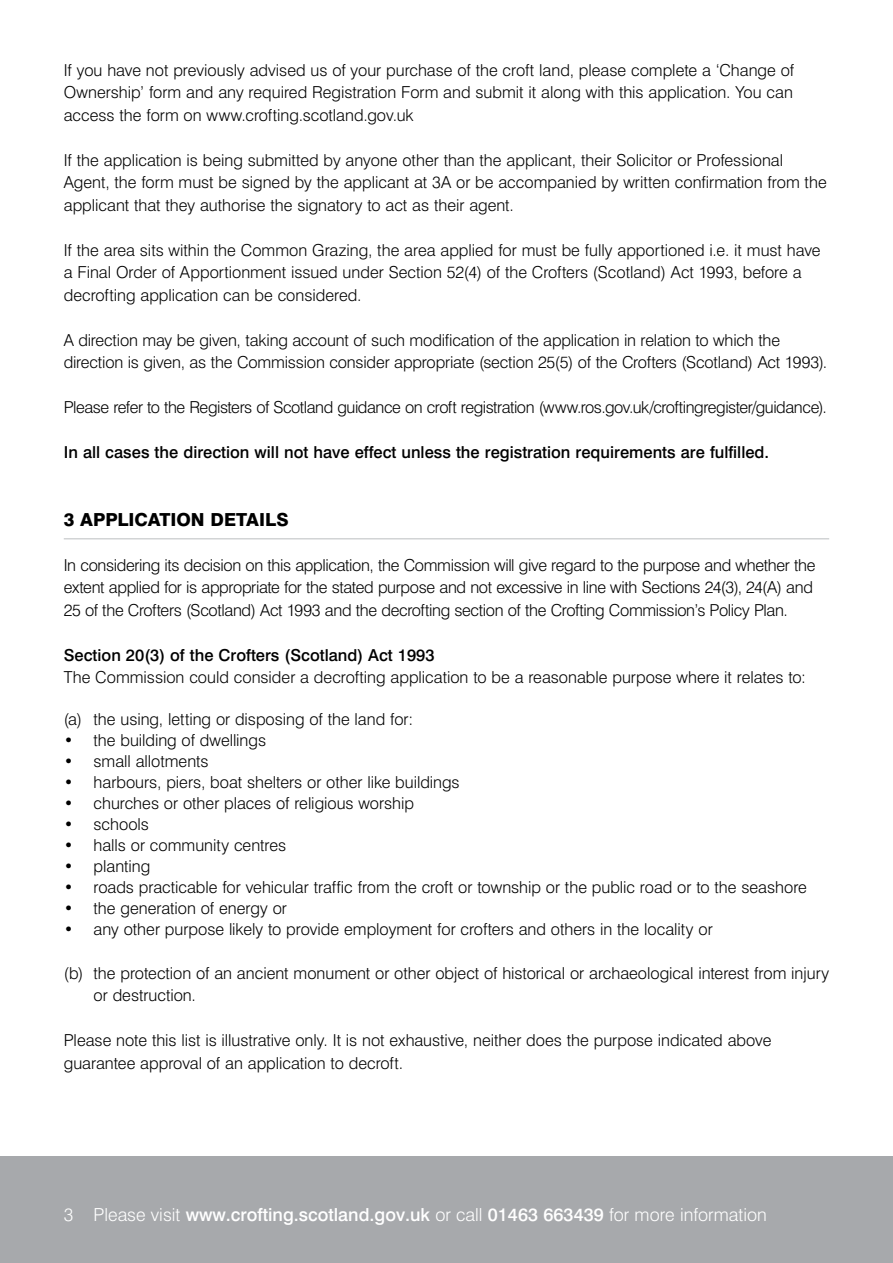
<style>
.page{position:relative;width:893px;height:1263px;background:#fff}
.page>*{position:absolute;margin:0;border:0;box-sizing:border-box;transform-origin:0 0}
.t1{font:500 18px "Swiss 721 BT";color:#fff}
.t2{font:800 18px "Swiss 721 BT";color:#000}
.t3{font:300 16.5px/22.5px "Swiss 721 BT";letter-spacing:-.005em;color:#000}
.t4{font:500 16.5px "Swiss 721 BT";color:#000}
.t5{font:300 16.5px "Swiss 721 BT";letter-spacing:-.03em;color:#000}
.s1{font-weight:300}
</style>
<div class="page">
<div style="left:0;top:1157px;width:893px;height:106px;background:#a7a9ac"></div>
<hr style="left:64px;top:538px;width:765px;height:1px;background:#bcbec0">
<p class="t3" style="left:64px;top:58px;width:732px;text-align:justify">If you have not previously advised us of your purchase of the croft land, please complete a ‘Change of Ownership’ form and any required Registration Form and submit it along with this application. You can access the form on www.crofting.scotland.gov.uk</p>
<p class="t3" style="left:64px;top:148px;width:764px">If the application is being submitted by anyone other than the applicant, their Solicitor or Professional<br>Agent, the form must be signed by the applicant at 3A or be accompanied by written confirmation from the applicant that they authorise the signatory to act as their agent.</p>
<p class="t3" style="left:64px;top:238px;width:758px">If the area sits within the Common Grazing, the area applied for must be fully apportioned i.e. it must have a Final Order of Apportionment issued under Section 52(4) of the Crofters (Scotland) Act 1993, before a decrofting application can be considered.</p>
<p class="t3" style="left:64px;top:328px;width:765px">A direction may be given, taking account of such modification of the application in relation to which the direction is given, as the Commission consider appropriate (section 25(5) of the Crofters (Scotland) Act 1993).</p>
<p class="t5" style="left:64px;top:397px;width:764px">Please refer to the Registers of Scotland guidance on croft registration (www.ros.gov.uk/croftingregister/guidance).</p>
<p class="t4" style="left:64px;top:442px;width:707px">In all cases the direction will not have effect unless the registration requirements are fulfilled.</p>
<p class="t2" style="left:64px;top:508px;width:226px">3 APPLICATION DETAILS</p>
<p class="t3" style="left:64px;top:553px;width:753px">In considering its decision on this application, the Commission will give regard to the purpose and whether the extent applied for is appropriate for the stated purpose and not excessive in line with Sections 24(3), 24(A) and<br>25 of the Crofters (Scotland) Act 1993 and the decrofting section of the Crofting Commission’s Policy Plan.</p>
<p class="t4" style="left:64px;top:645px;width:372px">Section 20(3) of the Crofters (Scotland) Act 1993</p>
<p class="t3" style="left:64px;top:666px;width:744px">The Commission could consider a decrofting application to be a reasonable purpose where it relates to:</p>
<p class="t3" style="left:64px;top:708px;width:351px">(a) the using, letting or disposing of the land for:</p>
<p class="t3" style="left:64px;top:729px;width:204px">• the building of dwellings</p>
<p class="t3" style="left:64px;top:750px;width:146px">• small allotments</p>
<p class="t3" style="left:64px;top:771px;width:397px">• harbours, piers, boat shelters or other like buildings</p>
<p class="t3" style="left:64px;top:792px;width:352px">• churches or other places of religious worship</p>
<p class="t3" style="left:64px;top:813px;width:87px">• schools</p>
<p class="t3" style="left:64px;top:834px;width:224px">• halls or community centres</p>
<p class="t3" style="left:64px;top:855px;width:88px">• planting</p>
<p class="t3" style="left:64px;top:876px;width:745px">• roads practicable for vehicular traffic from the croft or township or the public road or to the seashore</p>
<p class="t3" style="left:64px;top:897px;width:225px">• the generation of energy or</p>
<p class="t3" style="left:64px;top:918px;width:650px">• any other purpose likely to provide employment for crofters and others in the locality or</p>
<p class="t3" style="left:94px;top:961px;width:737px;text-indent:-30px">(b) the protection of an ancient monument or other object of historical or archaeological interest from injury or destruction.</p>
<p class="t3" style="left:64px;top:1029px;width:709px">Please note this list is illustrative only. It is not exhaustive, neither does the purpose indicated above guarantee approval of an application to decroft.</p>
<p class="t1" style="left:64px;top:1203px;width:704px"><span class="s1">3 Please visit</span> www.crofting.scotland.gov.uk <span class="s1">or call</span> 01463 663439 <span class="s1">for more information</span></p>
</div>
